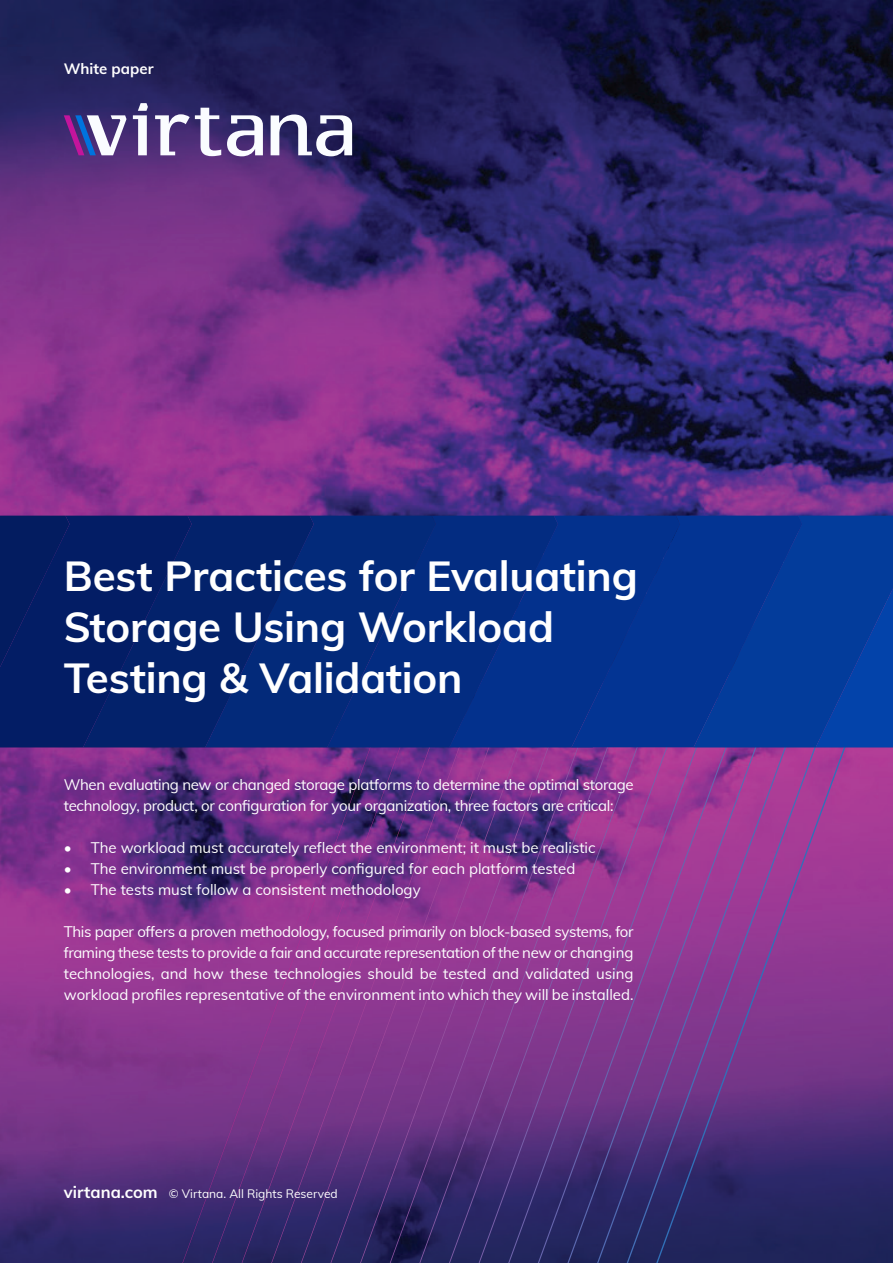
<style>
.page{position:relative;width:893px;height:1263px;background:#fff}
.page>*{position:absolute;margin:0;border:0;box-sizing:border-box;transform-origin:0 0}
.title-italic-medium{font:700 42px/51px "Muli";letter-spacing:-.005em;color:#fff}
._2__Body_Copy{font:15px/21px "Muli";color:#fff;text-align:justify}
._2__Body_Copy-2{font:15px/21px "Muli";letter-spacing:-.02em;color:#fff}
.t1{font:700 15px "Muli";color:#fff}
.t2{font:12px "Muli";color:#fff}
.s1{font-weight:700;font-size:16.5px}
</style>
<div class="page">
<img style="left:0;top:0;width:893px;height:1263px">
<svg style="left:138px;top:747px;width:29px;height:516px;background:#6a3083"></svg>
<svg style="left:167px;top:747px;width:29px;height:516px;background:#5f2e7d"></svg>
<svg style="left:196px;top:747px;width:30px;height:516px;background:#612d7c"></svg>
<svg style="left:226px;top:747px;width:30px;height:516px;background:#6f3185"></svg>
<svg style="left:256px;top:747px;width:29px;height:516px;background:#753286"></svg>
<svg style="left:285px;top:747px;width:30px;height:516px;background:#773287"></svg>
<svg style="left:315px;top:747px;width:29px;height:516px;background:#723286"></svg>
<svg style="left:344px;top:747px;width:30px;height:516px;background:#683081"></svg>
<svg style="left:374px;top:747px;width:30px;height:516px;background:#672f80"></svg>
<svg style="left:404px;top:747px;width:29px;height:516px;background:#6a3082"></svg>
<svg style="left:433px;top:747px;width:30px;height:516px;background:#6f3285"></svg>
<svg style="left:463px;top:747px;width:30px;height:516px;background:#6f3284"></svg>
<svg style="left:493px;top:747px;width:29px;height:516px;background:#6d3284"></svg>
<svg style="left:522px;top:747px;width:30px;height:516px;background:#6a3283"></svg>
<svg style="left:552px;top:747px;width:29px;height:516px;background:#6e3385"></svg>
<svg style="left:581px;top:747px;width:30px;height:516px;background:#713485"></svg>
<svg style="left:611px;top:747px;width:282px;height:516px;background:#743485"></svg>
<div style="left:0;top:516px;width:83px;height:231px;background:#031d65"></div>
<div style="left:83px;top:516px;width:122px;height:231px;background:#03226b"></div>
<svg style="left:205px;top:516px;width:122px;height:231px;background:#032673"></svg>
<div style="left:327px;top:516px;width:122px;height:231px;background:#032c81"></div>
<svg style="left:449px;top:516px;width:122px;height:231px;background:#032e87"></svg>
<div style="left:571px;top:516px;width:122px;height:231px;background:#033493"></div>
<div style="left:693px;top:516px;width:123px;height:231px;background:#033c9b"></div>
<svg style="left:816px;top:516px;width:77px;height:231px;background:#033ea0"></svg>
<svg style="left:155px;top:108px;width:66px;height:48px"></svg>
<svg style="left:227px;top:115px;width:36px;height:41px"></svg>
<svg style="left:271px;top:115px;width:81px;height:41px"></svg>
<svg style="left:133px;top:103px;width:15px;height:52px"></svg>
<svg style="left:64px;top:115px;width:62px;height:40px"></svg>
<p class="t1" style="left:64px;top:58px;width:91px">White paper</p>
<p class="title-italic-medium" style="left:64px;top:548px;width:576px">Best Practices for Evaluating<br>Storage Using Workload</p>
<p class="title-italic-medium" style="left:64px;top:650px;width:400px">Testing &amp; Validation</p>
<p class="_2__Body_Copy-2" style="left:64px;top:773px;width:571px">When evaluating new or changed storage platforms to determine the optimal storage technology, product, or configuration for your organization, three factors are critical:</p>
<p class="_2__Body_Copy" style="left:64px;top:836px;width:533px">• The workload must accurately reflect the environment; it must be realistic</p>
<p class="_2__Body_Copy" style="left:64px;top:857px;width:513px">• The environment must be properly configured for each platform tested</p>
<p class="_2__Body_Copy" style="left:64px;top:878px;width:358px">• The tests must follow a consistent methodology</p>
<p class="_2__Body_Copy" style="left:64px;top:920px;width:571px">This paper offers a proven methodology, focused primarily on block-based systems, for framing these tests to provide a fair and accurate representation of the new or changing technologies, and how these technologies should be tested and validated using workload profiles representative of the environment into which they will be installed.</p>
<p class="t2" style="left:64px;top:1185px;width:276px"><span class="s1">virtana.com</span> © Virtana. All Rights Reserved</p>
</div>
